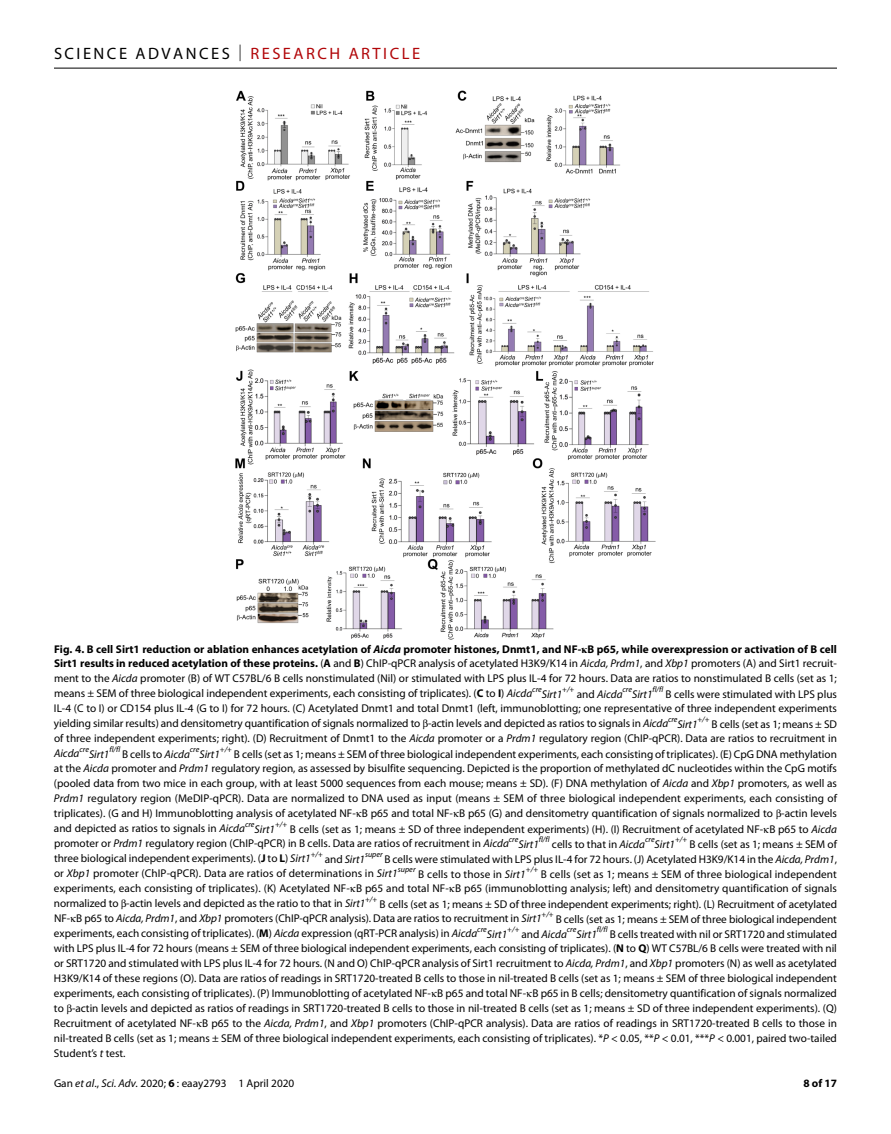
<style>
.page{position:relative;width:891px;height:1134px;background:#fff}
.page>*{position:absolute;margin:0;border:0;box-sizing:border-box;transform-origin:0 0}
.t1{font:16.5px "Myriad Pro";letter-spacing:.15em;color:#000}
.t2{font:11.25px/15px "Myriad Pro";color:#000;text-align:justify}
.t3{font:700 11.25px "Myriad Pro";color:#000}
.s1{font-weight:300}
.s2{color:#b10508}
.s3{font-weight:700}
.s4{font-weight:700;font-style:italic}
.s5{font-style:italic}
</style>
<div class="page">
<hr style="left:54px;top:68px;width:783px;height:1px;background:#000">
<img style="left:236px;top:90px;width:419px;height:550px">
<h1 class="t1" style="left:54px;top:40px;width:368px">SCIENCE ADVANCES <span class="s1">|</span> <span class="s2">RESEARCH ARTICLE</span></h1>
<p class="t2" style="left:54px;top:641px;width:785px"><span class="s3">Fig. 4. B cell Sirt1 reduction or ablation enhances acetylation of</span> <span class="s4">Aicda</span> <span class="s3">promoter histones, Dnmt1, and NF- B p65, while overexpression or activation of B cell Sirt1 results in reduced acetylation of these proteins.</span> (<span class="s3">A</span> and <span class="s3">B</span>) ChIP-qPCR analysis of acetylated H3K9/K14 in <span class="s5">Aicda, Prdm1</span>, and <span class="s5">Xbp1</span> promoters (A) and Sirt1 recruit&shy;ment to the <span class="s5">Aicda</span> promoter (B) of WT C57BL/6 B cells nonstimulated (Nil) or stimulated with LPS plus IL-4 for 72 hours. Data are ratios to nonstimulated B cells (set as 1; means ± SEM of three biological independent experiments, each consisting of triplicates). (<span class="s3">C</span> to <span class="s3">I</span>) <span class="s5">Aicda</span><sup>cre</sup><span class="s5">Sirt1</span><sup>+/+</sup> and <span class="s5">Aicda</span><sup>cre</sup><span class="s5">Sirt1</span><sup>fl/fl</sup> B cells were stimulated with LPS plus IL-4 (C to I) or CD154 plus IL-4 (G to I) for 72 hours. (C) Acetylated Dnmt1 and total Dnmt1 (left, immunoblotting; one representative of three independent experiments yielding similar results) and densitometry quantification of signals normalized to -actin levels and depicted as ratios to signals in <span class="s5">Aicda</span><sup>cre</sup><span class="s5">Sirt1</span><sup>+/+</sup> B cells (set as 1; means ± SD of three independent experiments; right). (D) Recruitment of Dnmt1 to the <span class="s5">Aicda</span> promoter or a <span class="s5">Prdm1</span> regulatory region (ChIP-qPCR). Data are ratios to recruitment in <span class="s5">Aicda</span><sup>cre</sup><span class="s5">Sirt1</span><sup>fl/fl</sup> B cells to <span class="s5">Aicda</span><sup>cre</sup><span class="s5">Sirt1</span><sup>+/+</sup> B cells (set as 1; means ± SEM of three biological independent experiments, each consisting of triplicates). (E) CpG DNA methylation at the <span class="s5">Aicda</span> promoter and <span class="s5">Prdm1</span> regulatory region, as assessed by bisulfite sequencing. Depicted is the proportion of methylated dC nucleotides within the CpG motifs (pooled data from two mice in each group, with at least 5000 sequences from each mouse; means ± SD). (F) DNA methylation of <span class="s5">Aicda</span> and <span class="s5">Xbp1</span> promoters, as well as <span class="s5">Prdm1</span> regulatory region (MeDIP-qPCR). Data are normalized to DNA used as input (means ± SEM of three biological independent experiments, each consisting of triplicates). (G and H) Immunoblotting analysis of acetylated NF- B p65 and total NF- B p65 (G) and densitometry quantification of signals normalized to -actin levels and depicted as ratios to signals in <span class="s5">Aicda</span><sup>cre</sup><span class="s5">Sirt1</span><sup>+/+</sup> B cells (set as 1; means ± SD of three independent experiments) (H). (I) Recruitment of acetylated NF- B p65 to <span class="s5">Aicda </span>promoter or <span class="s5">Prdm1</span> regulatory region (ChIP-qPCR) in B cells. Data are ratios of recruitment in <span class="s5">Aicda</span><sup>cre</sup><span class="s5">Sirt1</span><sup>fl/fl</sup> cells to that in <span class="s5">Aicda</span><sup>cre</sup><span class="s5">Sirt1</span><sup>+/+</sup> B cells (set as 1; means ± SEM of three biological independent experiments). (<span class="s3">J</span> to <span class="s3">L</span>) <span class="s5">Sirt1</span><sup>+/+</sup> and <span class="s5">Sirt1</span><sup>super</sup> B cells were stimulated with LPS plus IL-4 for 72 hours. (J) Acetylated H3K9/K14 in the <span class="s5">Aicda, Prdm1</span>, or <span class="s5">Xbp1</span> promoter (ChIP-qPCR). Data are ratios of determinations in <span class="s5">Sirt1</span><sup>super</sup> B cells to those in <span class="s5">Sirt1</span><sup>+/+</sup> B cells (set as 1; means ± SEM of three biological independent experiments, each consisting of triplicates). (K) Acetylated NF- B p65 and total NF- B p65 (immunoblotting analysis; left) and densitometry quantification of signals normalized to -actin levels and depicted as the ratio to that in <span class="s5">Sirt1</span><sup>+/+</sup> B cells (set as 1; means ± SD of three independent experiments; right). (L) Recruitment of acetylated NF- B p65 to <span class="s5">Aicda, Prdm1</span>, and <span class="s5">Xbp1</span> promoters (ChIP-qPCR analysis). Data are ratios to recruitment in <span class="s5">Sirt1</span><sup>+/+</sup> B cells (set as 1; means ± SEM of three biological independent experiments, each consisting of triplicates). (<span class="s3">M</span>) <span class="s5">Aicda</span> expression (qRT-PCR analysis) in <span class="s5">Aicda</span><sup>cre</sup><span class="s5">Sirt1</span><sup>+/+</sup> and <span class="s5">Aicda</span><sup>cre</sup><span class="s5">Sirt1</span><sup>fl/fl</sup> B cells treated with nil or SRT1720 and stimulated with LPS plus IL-4 for 72 hours (means ± SEM of three biological independent experiments, each consisting of triplicates). (<span class="s3">N</span> to <span class="s3">Q</span>) WT C57BL/6 B cells were treated with nil or SRT1720 and stimulated with LPS plus IL-4 for 72 hours. (N and O) ChIP-qPCR analysis of Sirt1 recruitment to <span class="s5">Aicda, Prdm1</span>, and <span class="s5">Xbp1</span> promoters (N) as well as acetylated H3K9/K14 of these regions (O). Data are ratios of readings in SRT1720-treated B cells to those in nil-treated B cells (set as 1; means ± SEM of three biological independent experiments, each consisting of triplicates). (P) Immunoblotting of acetylated NF- B p65 and total NF- B p65 in B cells; densitometry quantification of signals normalized to -actin levels and depicted as ratios of readings in SRT1720-treated B cells to those in nil-treated B cells (set as 1; means ± SD of three independent experiments). (Q)<br>Recruitment of acetylated NF- B p65 to the <span class="s5">Aicda, Prdm1</span>, and <span class="s5">Xbp1</span> promoters (ChIP-qPCR analysis). Data are ratios of readings in SRT1720-treated B cells to those in nil-treated B cells (set as 1; means ± SEM of three biological independent experiments, each consisting of triplicates). *<span class="s5">P</span> &lt; 0.05, **<span class="s5">P</span> &lt; 0.01, ***<span class="s5">P</span> &lt; 0.001, paired two-tailed Student’s <span class="s5">t</span> test.</p>
<p class="t2" style="left:54px;top:1076px;width:242px">Gan <span class="s5">et al</span>., <span class="s5">Sci. Adv.</span> 2020; <span class="s3">6</span> : eaay2793 1 April 2020</p>
<p class="t3" style="left:803px;top:1074px;width:35px">8 of 17</p>
</div>
